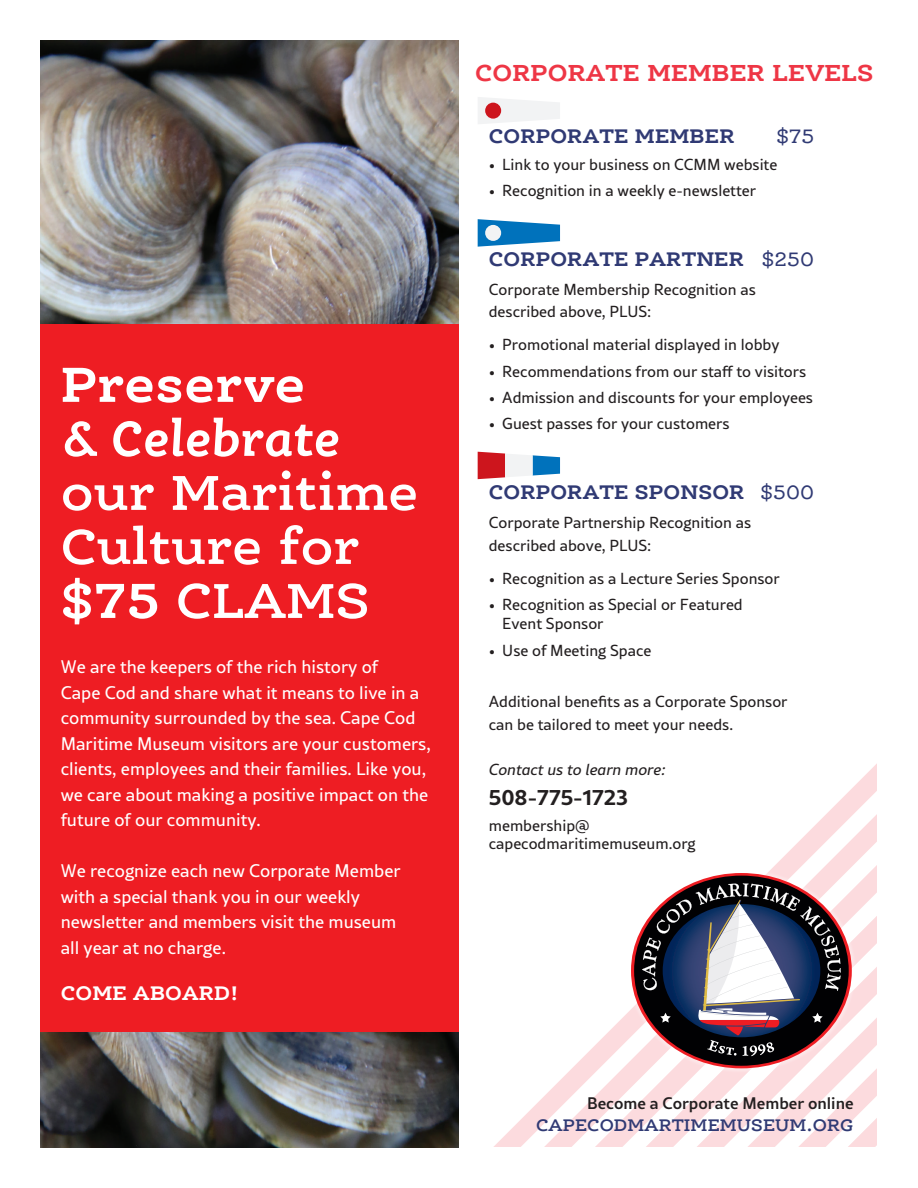
<style>
.page{position:relative;width:918px;height:1188px;background:#fff}
.page>*{position:absolute;margin:0;border:0;box-sizing:border-box;transform-origin:0 0}
.t1{font:600 52.5px/54px "Ernestine Pro";color:#fff}
.t2{font:700 24.75px "Ernestine Pro";letter-spacing:.005em;color:#ee3645}
.t3{font:700 21.75px "Rival Sans";color:#231f20}
.t4{font:700 21px "Ernestine Pro";letter-spacing:.005em;color:#303a74}
.t5{font:700 21px "Ernestine Pro";letter-spacing:.005em;color:#fff}
.t6{font:21px "Ernestine Pro";color:#303a74}
.t7{font:18px/25.5px "Rival Sans";color:#fff}
.t8{font:600 18px "Ernestine Pro";letter-spacing:.005em;color:#303a74}
.t9{font:500 16.5px "Rival Sans";color:#231f20}
.t10{font:15.75px/22.5px "Rival Sans";color:#231f20}
.t11{font:italic 15.75px "Rival Sans";color:#231f20}
.s1{font-weight:700}
.s2{font-weight:700;font-style:italic}
.s3{font-weight:400}
</style>
<div class="page">
<svg style="left:478px;top:97px;width:82px;height:27px"></svg>
<div style="left:485px;top:103px;width:16px;height:16px;background:#cd151d;border-radius:50%"></div>
<svg style="left:478px;top:219px;width:82px;height:28px"></svg>
<div style="left:485px;top:225px;width:16px;height:16px;background:#f2f3f4;border-radius:50%"></div>
<svg style="left:478px;top:452px;width:82px;height:27px"></svg>
<img style="left:40px;top:41px;width:419px;height:1107px">
<svg style="left:494px;top:764px;width:383px;height:383px"></svg>
<div style="left:627px;top:868px;width:230px;height:205px;background:#fff;opacity:.35"></div>
<svg style="left:642px;top:883px;width:235px;height:264px"></svg>
<div style="left:40px;top:324px;width:419px;height:331px;background:#ee1d23"></div>
<div style="left:40px;top:633px;width:419px;height:399px;background:#ee1d23"></div>
<h1 class="t1" style="left:61px;top:356px;width:359px"><span class="s1">Preserve<br></span>&amp; <span class="s2">Celebrate </span>our Maritime<br>Culture for <span class="s1">$75</span> CLAMS</h1>
<p class="t7" style="left:61px;top:654px;width:372px">We are the keepers of the rich history of<br>Cape Cod and share what it means to live in a community surrounded by the sea. Cape Cod Maritime Museum visitors are your customers, clients, employees and their families. Like you, we care about making a positive impact on the future of our community.</p>
<p class="t7" style="left:61px;top:858px;width:341px">We recognize each new Corporate Member with a special thank you in our weekly newsletter and members visit the museum all year at no charge.</p>
<h3 class="t5" style="left:61px;top:979px;width:180px">COME ABOARD!</h3>
<h2 class="t2" style="left:475px;top:56px;width:400px">CORPORATE MEMBER LEVELS</h2>
<h3 class="t4" style="left:489px;top:123px;width:247px">CORPORATE MEMBER</h3>
<h3 class="t6" style="left:776px;top:124px;width:40px">$75</h3>
<p class="t10" style="left:489px;top:153px;width:290px">• Link to your business on CCMM website</p>
<p class="t10" style="left:489px;top:179px;width:269px">• Recognition in a weekly e-newsletter</p>
<h3 class="t4" style="left:489px;top:245px;width:327px">CORPORATE PARTNER <span class="s3">$250</span></h3>
<p class="t10" style="left:489px;top:278px;width:269px">Corporate Membership Recognition as described above, PLUS:</p>
<p class="t10" style="left:489px;top:333px;width:292px">• Promotional material displayed in lobby</p>
<p class="t10" style="left:489px;top:360px;width:319px">• Recommendations from our staff to visitors</p>
<p class="t10" style="left:489px;top:386px;width:326px">• Admission and discounts for your employees</p>
<p class="t10" style="left:489px;top:412px;width:242px">• Guest passes for your customers</p>
<h3 class="t4" style="left:489px;top:478px;width:327px">CORPORATE SPONSOR <span class="s3">$500</span></h3>
<p class="t10" style="left:489px;top:511px;width:264px">Corporate Partnership Recognition as described above, PLUS:</p>
<p class="t10" style="left:489px;top:567px;width:293px">• Recognition as a Lecture Series Sponsor</p>
<p class="t10" style="left:502px;top:594px;width:242px;line-height:19.5px;text-indent:-13px">• Recognition as Special or Featured<br>Event Sponsor</p>
<p class="t10" style="left:489px;top:639px;width:164px">• Use of Meeting Space</p>
<p class="t10" style="left:489px;top:690px;width:300px">Additional benefits as a Corporate Sponsor can be tailored to meet your needs.</p>
<p class="t11" style="left:489px;top:758px;width:178px">Contact us to learn more:</p>
<h3 class="t3" style="left:489px;top:780px;width:141px">508-775-1723</h3>
<p class="t10" style="left:489px;top:816px;width:208px;line-height:18px">membership@ capecodmaritimemuseum.org</p>
<p class="t9" style="left:587px;top:1091px;width:268px">Become a Corporate Member online</p>
<p class="t8" style="left:536px;top:1114px;width:319px">CAPECODMARTIMEMUSEUM.ORG</p>
</div>
